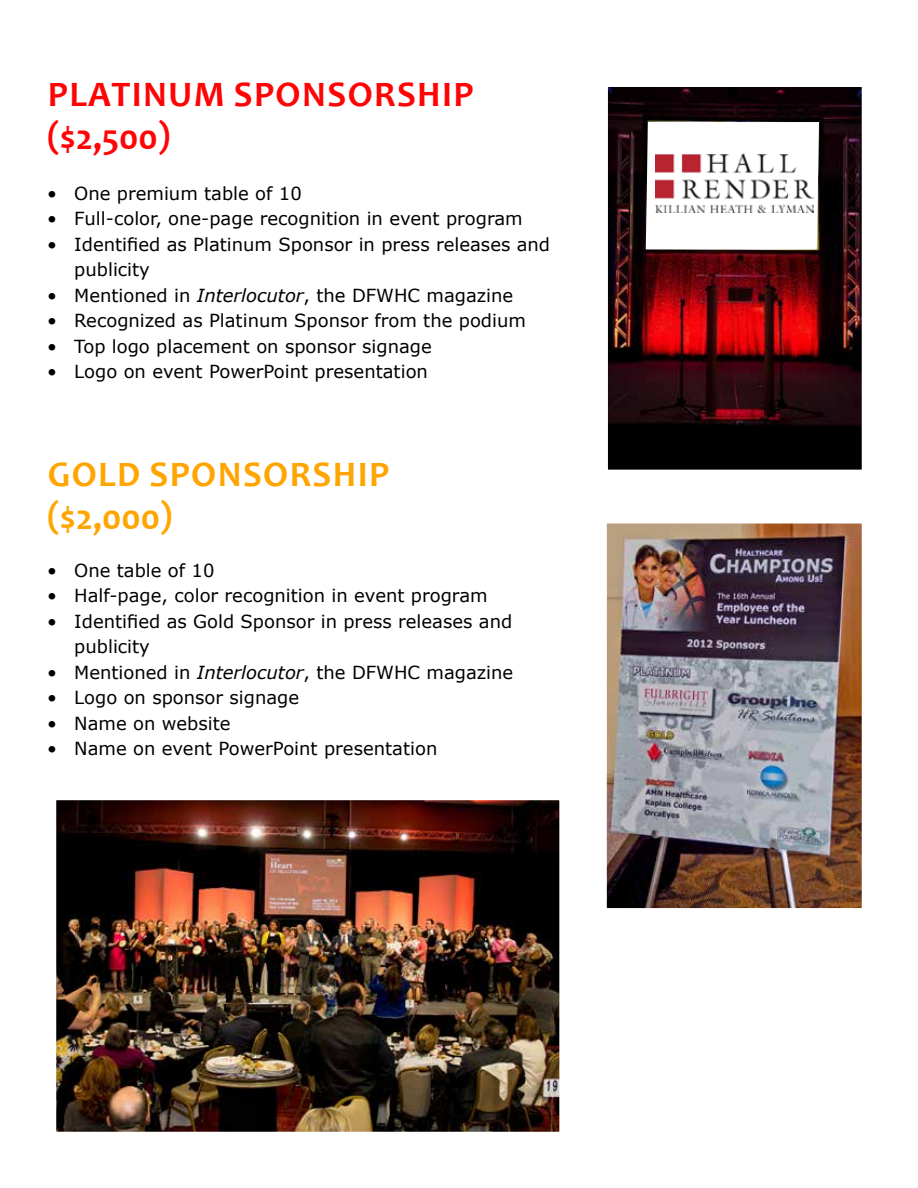
<style>
.page{position:relative;width:918px;height:1188px;background:#fff}
.page>*{position:absolute;margin:0;border:0;box-sizing:border-box;transform-origin:0 0}
.t1{font:700 36px/43.2px "Candara";letter-spacing:.04em;color:#ff0305}
.t2{font:700 36px/43.2px "Candara";letter-spacing:.04em;color:#ffa501}
.t3{font:18px/25.5px "Verdana";color:#000}
.s1{font-style:italic}
</style>
<div class="page">
<img style="left:609px;top:88px;width:252px;height:381px">
<div style="left:599px;top:78px;width:272px;height:401px;border:9px solid #fff"></div>
<img style="left:608px;top:524px;width:253px;height:383px">
<div style="left:598px;top:514px;width:273px;height:403px;border:9px solid #fff"></div>
<img style="left:57px;top:801px;width:501px;height:330px">
<div style="left:47px;top:791px;width:521px;height:350px;border:9px solid #fff"></div>
<svg style="left:646px;top:122px;width:173px;height:127px"></svg>
<img style="left:656px;top:154px;width:158px;height:59px">
<h1 class="t1" style="left:47px;top:72px;width:428px">PLATINUM SPONSORSHIP ($2,500)</h1>
<p class="t3" style="left:47px;top:180px;width:256px">• One premium table of 10</p>
<p class="t3" style="left:47px;top:206px;width:477px">• Full-color, one-page recognition in event program</p>
<p class="t3" style="left:74px;top:231px;width:477px;text-indent:-27px">• Identified as Platinum Sponsor in press releases and publicity</p>
<p class="t3" style="left:47px;top:282px;width:468px">• Mentioned in <span class="s1">Interlocutor</span>, the DFWHC magazine</p>
<p class="t3" style="left:47px;top:308px;width:480px">• Recognized as Platinum Sponsor from the podium</p>
<p class="t3" style="left:47px;top:333px;width:386px">• Top logo placement on sponsor signage</p>
<p class="t3" style="left:47px;top:359px;width:382px">• Logo on event PowerPoint presentation</p>
<h1 class="t2" style="left:47px;top:452px;width:343px">GOLD SPONSORSHIP ($2,000)</h1>
<p class="t3" style="left:47px;top:557px;width:169px">• One table of 10</p>
<p class="t3" style="left:47px;top:583px;width:442px">• Half-page, color recognition in event program</p>
<p class="t3" style="left:74px;top:608px;width:440px;text-indent:-27px">• Identified as Gold Sponsor in press releases and publicity</p>
<p class="t3" style="left:47px;top:659px;width:468px">• Mentioned in <span class="s1">Interlocutor</span>, the DFWHC magazine</p>
<p class="t3" style="left:47px;top:685px;width:254px">• Logo on sponsor signage</p>
<p class="t3" style="left:47px;top:710px;width:185px">• Name on website</p>
<p class="t3" style="left:47px;top:736px;width:392px">• Name on event PowerPoint presentation</p>
</div>
